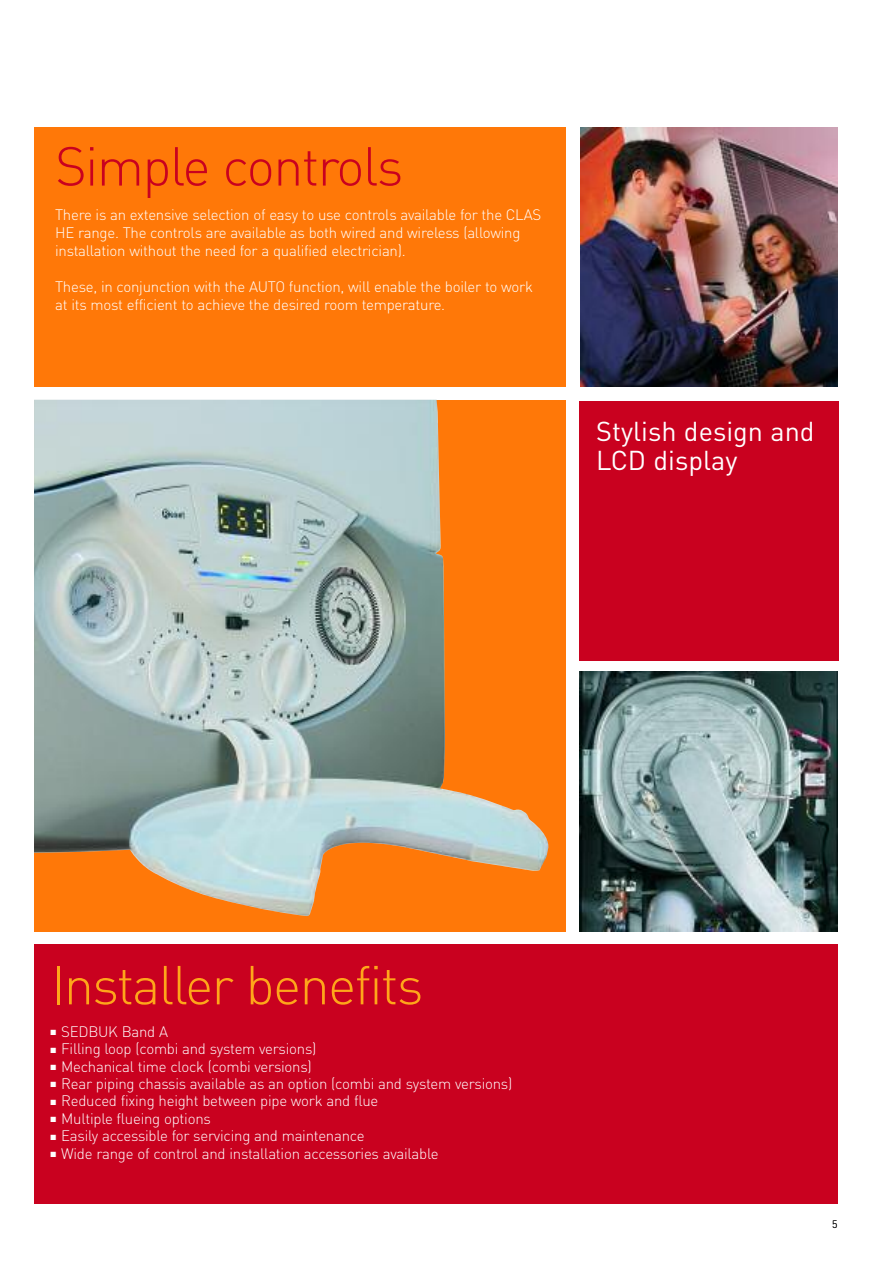
<style>
.page{position:relative;width:893px;height:1263px;background:#fff}
.page>*{position:absolute;margin:0;border:0;box-sizing:border-box;transform-origin:0 0}
.t1{font:300 54px "DIN";letter-spacing:-.03em;color:#fea61a}
.t2{font:300 54px "DIN";letter-spacing:-.03em;color:#c9011f}
.t3{font:27px/28.5px "DIN";color:#fff}
.t4{font:300 15px/18px "DIN";letter-spacing:-.015em;color:#fff}
.t5{font:300 10.5px "DIN";color:#000}
</style>
<div class="page">
<div style="left:34px;top:128px;width:532px;height:259px;background:#ff7808"></div>
<div style="left:34px;top:400px;width:532px;height:531px;background:#ff7808"></div>
<img style="left:34px;top:400px;width:515px;height:516px">
<div style="left:34px;top:944px;width:804px;height:259px;background:#c9011f"></div>
<img style="left:579px;top:672px;width:259px;height:259px">
<img style="left:580px;top:128px;width:258px;height:259px">
<div style="left:579px;top:401px;width:260px;height:259px;background:#c9011f"></div>
<h1 class="t2" style="left:55px;top:135px;width:350px">Simple controls</h1>
<p class="t4" style="left:55px;top:206px;width:488px">There is an extensive selection of easy to use controls available for the CLAS<br>HE range. The controls are available as both wired and wireless (allowing installation without the need for a qualified electrician).</p>
<p class="t4" style="left:55px;top:278px;width:479px">These, in conjunction with the AUTO function, will enable the boiler to work at its most efficient to achieve the desired room temperature.</p>
<h2 class="t3" style="left:596px;top:417px;width:220px">Stylish design and<br>LCD display</h2>
<h1 class="t1" style="left:51px;top:954px;width:374px">Installer benefits</h1>
<p class="t4" style="left:51px;top:1022px;width:119px">■ SEDBUK Band A</p>
<p class="t4" style="left:51px;top:1040px;width:267px">■ Filling loop (combi and system versions)</p>
<p class="t4" style="left:51px;top:1057px;width:263px">■ Mechanical time clock (combi versions)</p>
<p class="t4" style="left:51px;top:1075px;width:463px">■ Rear piping chassis available as an option (combi and system versions)</p>
<p class="t4" style="left:51px;top:1092px;width:329px">■ Reduced fixing height between pipe work and flue</p>
<p class="t4" style="left:51px;top:1109px;width:162px">■ Multiple flueing options</p>
<p class="t4" style="left:51px;top:1127px;width:315px">■ Easily accessible for servicing and maintenance</p>
<p class="t4" style="left:51px;top:1144px;width:389px">■ Wide range of control and installation accessories available</p>
<p class="t5" style="left:832px;top:1219px;width:7px">5</p>
</div>
